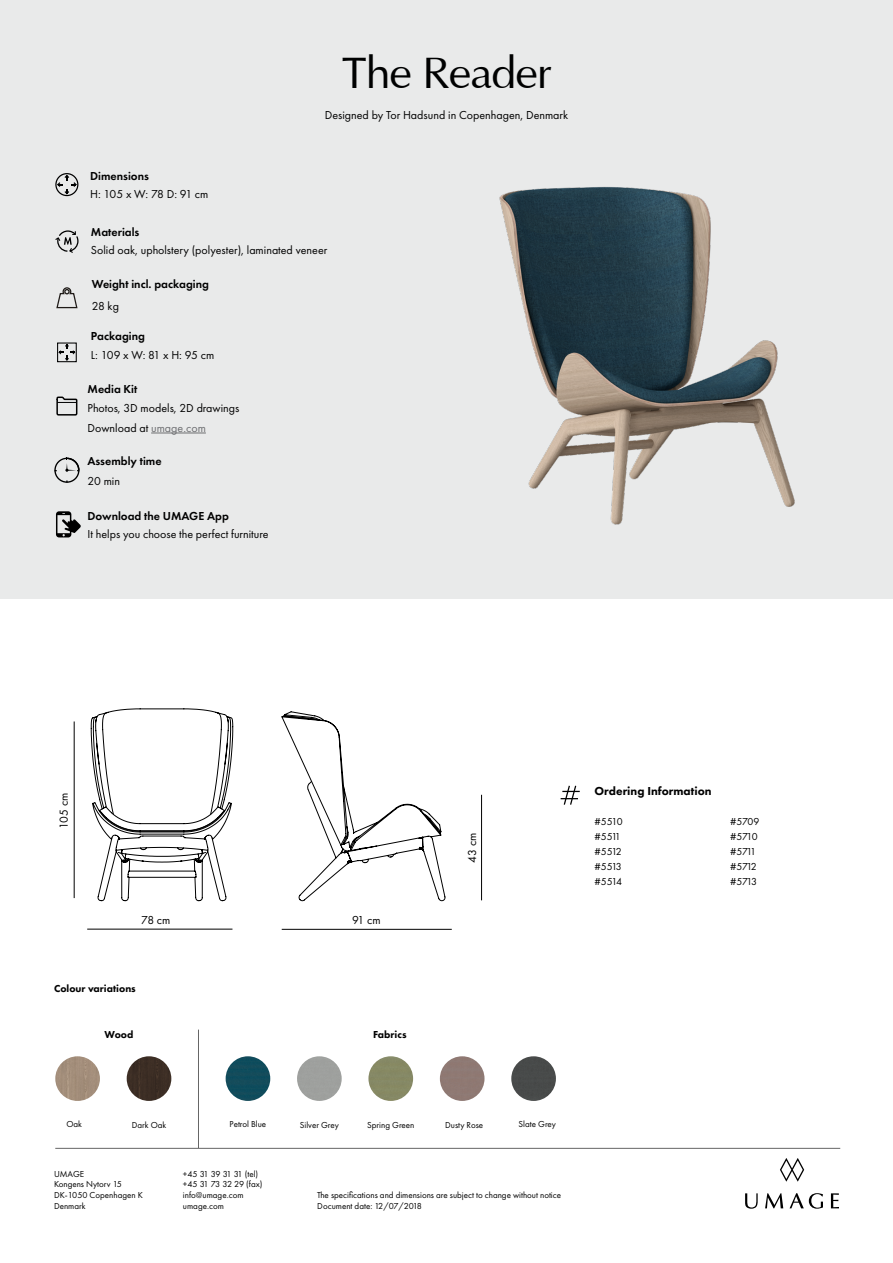
<style>
.page{position:relative;width:893px;height:1263px;background:#fff}
.page>*{position:absolute;margin:0;border:0;box-sizing:border-box;transform-origin:0 0}
.t1{font:45px "Optima";letter-spacing:-.025em;color:#000101}
.t2{font:12px/19.6px "Futura PT";color:#000}
.t3{font:600 12px "Futura PT";color:#000}
.t4{font:800 12px "Futura PT";color:#000}
.t5{font:800 10.5px "Futura PT";color:#000}
.t6{font:10.5px/15px "Futura PT";letter-spacing:-.13em;color:#000}
.t7{font:10.5px/15px "Futura PT";letter-spacing:-.065em;color:#000}
.t8{font:9px/10.8px "Futura PT";color:#000}
.s1{color:#6d6e71}
</style>
<div class="page">
<svg style="left:831px;top:1193px;width:8px;height:15px"></svg>
<svg style="left:780px;top:1158px;width:24px;height:23px"></svg>
<svg style="left:745px;top:1193px;width:13px;height:16px"></svg>
<svg style="left:765px;top:1193px;width:18px;height:15px"></svg>
<svg style="left:789px;top:1193px;width:34px;height:16px"></svg>
<div style="left:0;top:0;width:893px;height:598px;background:#e9eaea"></div>
<svg style="left:56px;top:511px;width:25px;height:26px"></svg>
<hr style="left:55px;top:1148px;width:785px;height:1px;background:#000">
<svg style="left:561px;top:785px;width:19px;height:20px"></svg>
<div style="left:55px;top:173px;width:23px;height:23px;border:1px solid #000;border-radius:50%"></div>
<svg style="left:57px;top:175px;width:20px;height:19px"></svg>
<svg style="left:55px;top:230px;width:24px;height:23px"></svg>
<svg style="left:56px;top:287px;width:22px;height:22px"></svg>
<svg style="left:59px;top:344px;width:16px;height:16px"></svg>
<div style="left:57px;top:342px;width:20px;height:20px;border:1px solid #000"></div>
<svg style="left:56px;top:396px;width:22px;height:20px"></svg>
<hr style="left:87px;top:929px;width:145px;height:1px;background:#000">
<img style="left:499px;top:187px;width:296px;height:338px">
<hr style="left:282px;top:929px;width:170px;height:1px;background:#000">
<hr style="left:74px;top:721px;width:1px;height:177px;background:#000">
<hr style="left:481px;top:795px;width:1px;height:105px;background:#000">
<div style="left:226px;top:1056px;width:44px;height:45px;background:#114c5c;border-radius:22px"></div>
<div style="left:297px;top:1056px;width:45px;height:45px;background:#9ea09e;border-radius:22px"></div>
<div style="left:368px;top:1056px;width:45px;height:45px;background:#868965;border-radius:22px"></div>
<div style="left:440px;top:1056px;width:44px;height:45px;background:#8f7973;border-radius:22px"></div>
<div style="left:511px;top:1056px;width:45px;height:45px;background:#484a4a;border-radius:22px"></div>
<img style="left:55px;top:1056px;width:45px;height:45px;border-radius:22px">
<img style="left:127px;top:1056px;width:44px;height:45px;border-radius:22px">
<svg style="left:91px;top:708px;width:142px;height:193px"></svg>
<svg style="left:281px;top:711px;width:164px;height:190px"></svg>
<div style="left:54px;top:458px;width:25px;height:25px;border:1px solid #000;border-radius:50%"></div>
<svg style="left:65px;top:457px;width:15px;height:15px"></svg>
<hr style="left:151px;top:433px;width:55px;height:1px;background:#6d6e71">
<hr style="left:198px;top:1029px;width:1px;height:119px;background:#000">
<h1 class="t1" style="left:342px;top:38px;width:211px">The Reader</h1>
<h2 class="t2" style="left:325px;top:105px;width:245px">Designed by Tor Hadsund in Copenhagen, Denmark</h2>
<h2 class="t3" style="left:90px;top:169px;width:60px">Dimensions</h2>
<h2 class="t2" style="left:90px;top:184px;width:120px">H: 105 x W: 78 D: 91 cm</h2>
<h2 class="t3" style="left:91px;top:225px;width:50px">Materials</h2>
<h2 class="t2" style="left:91px;top:240px;width:238px">Solid oak, upholstery (polyester), laminated veneer</h2>
<h2 class="t3" style="left:92px;top:276px;width:119px">Weight incl. packaging</h2>
<h2 class="t2" style="left:92px;top:296px;width:29px">28 kg</h2>
<h2 class="t3" style="left:91px;top:328px;width:56px">Packaging</h2>
<h2 class="t2" style="left:91px;top:345px;width:125px">L: 109 x W: 81 x H: 95 cm</h2>
<h2 class="t3" style="left:88px;top:381px;width:51px">Media Kit</h2>
<h2 class="t2" style="left:88px;top:398px;width:153px">Photos, 3D models, 2D drawings<br>Download at <span class="s1">umage.com</span></h2>
<h2 class="t3" style="left:88px;top:453px;width:76px">Assembly time</h2>
<h2 class="t2" style="left:88px;top:471px;width:34px">20 min</h2>
<h2 class="t3" style="left:88px;top:509px;width:143px">Download the UMAGE App</h2>
<h2 class="t2" style="left:88px;top:525px;width:182px">It helps you choose the perfect furniture</h2>
<h2 class="t2" style="left:54px;top:829px;width:37px;rotate:-90deg">105 cm</h2>
<h2 class="t2" style="left:141px;top:910px;width:31px">78 cm</h2>
<h2 class="t2" style="left:352px;top:910px;width:30px">91 cm</h2>
<p class="t5" style="left:54px;top:982px;width:83px">Colour variations</p>
<p class="t5" style="left:104px;top:1027px;width:30px">Wood</p>
<p class="t5" style="left:373px;top:1027px;width:35px">Fabrics</p>
<h2 class="t2" style="left:462px;top:862px;width:31px;rotate:-90deg">43 cm</h2>
<p class="t8" style="left:66px;top:1119px;width:17px">Oak</p>
<p class="t8" style="left:132px;top:1119px;width:36px">Dark Oak</p>
<p class="t8" style="left:230px;top:1119px;width:38px">Petrol Blue</p>
<p class="t8" style="left:300px;top:1119px;width:41px">Silver Grey</p>
<p class="t8" style="left:367px;top:1119px;width:49px">Spring Green</p>
<p class="t8" style="left:445px;top:1119px;width:40px">Dusty Rose</p>
<p class="t8" style="left:519px;top:1119px;width:39px">Slate Grey</p>
<p class="t8" style="left:54px;top:1168px;width:90px">UMAGE<br>Kongens Nytorv 15<br>DK-1050 Copenhagen K<br>Denmark</p>
<p class="t8" style="left:183px;top:1168px;width:81px">+45 31 39 31 31 (tel) +45 31 73 32 29 (fax) info@umage.com umage.com</p>
<p class="t8" style="left:317px;top:1190px;width:245px">The specifications and dimensions are subject to change without notice<br>Document date: 12/07/2018</p>
<h2 class="t4" style="left:595px;top:783px;width:118px">Ordering Information</h2>
<p class="t6" style="left:595px;top:814px;width:30px">#5510 #5511 #5512 #5513 #5514</p>
<p class="t7" style="left:730px;top:814px;width:31px">#5709 #5710 #5711 #5712 #5713</p>
</div>
